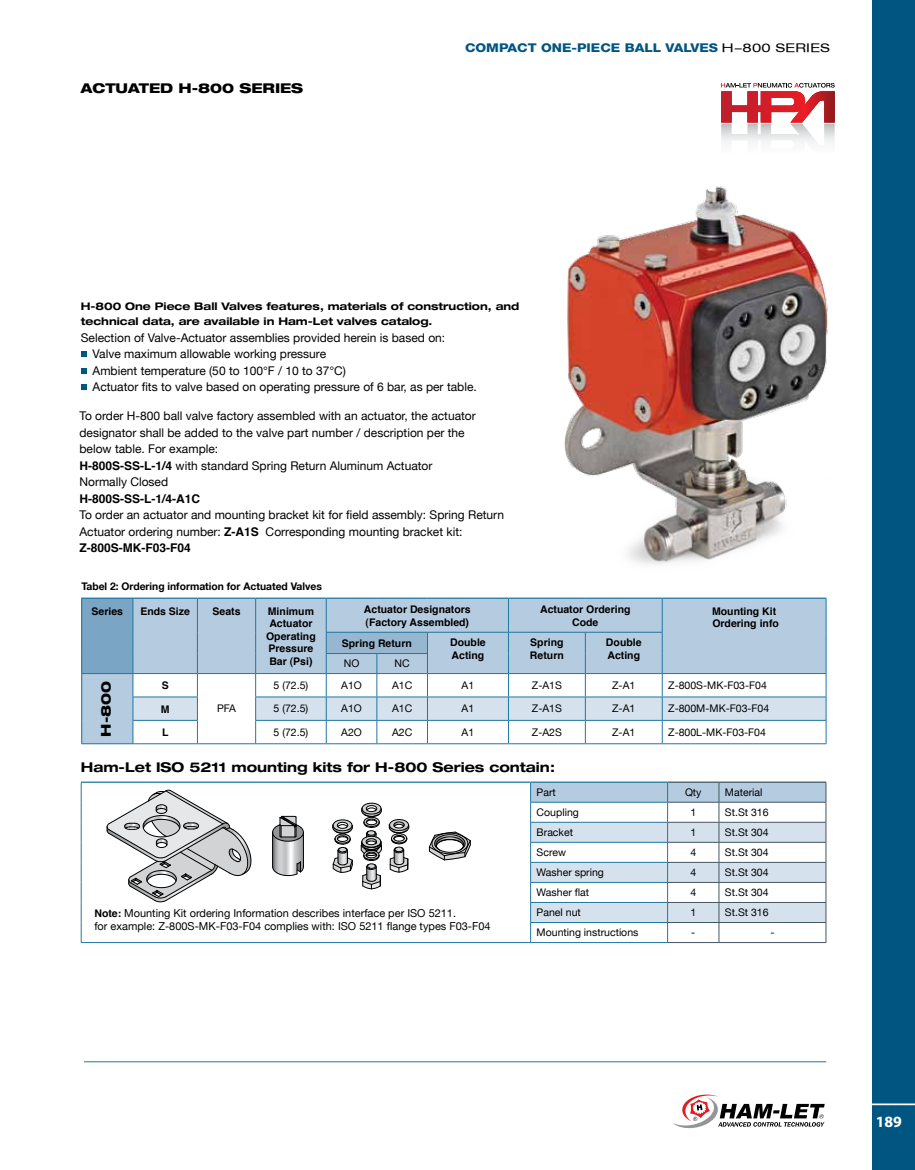
<style>
.page{position:relative;width:915px;height:1170px;background:#fff}
.page>*{position:absolute;margin:0;border:0;box-sizing:border-box;transform-origin:0 0}
.t1{font:700 15.75px "Myriad Pro";color:#fff}
.t2{font:700 expanded 13.5px "Helvetica Neue";color:#000}
.t3{font:800 expanded 13.5px "Helvetica Neue";color:#000}
.t4{font:12px/16.5px "Helvetica Neue LT";color:#000}
.t5{font:800 12px "Helvetica Neue LT";color:#005581;scale:1.15 1}
.t6{font:700 12px "Helvetica";color:#000}
.t7{font:10.95px/13.5px "Helvetica Neue LT";color:#000}
.t8{font:10.5px "Helvetica Neue LT";color:#000}
.t9{font:700 10.5px/12.6px "Helvetica";color:#000}
.t10{font:700 expanded 10.5px/15px "Helvetica Neue";color:#000}
.t11{font:700 10.5px "Helvetica Neue LT";color:#000}
.s1{font-weight:400;font-stretch:expanded;color:#000}
.s2{font-family:"Helvetica";font-weight:700}
.s3{font-family:"Helvetica";font-weight:700;font-size:10.5px}
</style>
<div class="page">
<div style="left:871px;top:0;width:43px;height:1169px;background:#005581"></div>
<svg style="left:673px;top:1094px;width:151px;height:33px"></svg>
<hr style="left:858px;top:1103px;width:56px;height:2px;background:#fff">
<hr style="left:667px;top:942px;width:51px;height:1px;background:#455761">
<hr style="left:718px;top:942px;width:108px;height:1px;background:#455761">
<hr style="left:667px;top:781px;width:51px;height:1px;background:#455761">
<hr style="left:718px;top:781px;width:108px;height:1px;background:#455761">
<svg style="left:81px;top:782px;width:1px;height:160px"></svg>
<hr style="left:81px;top:942px;width:449px;height:1px;background:#1f78a1">
<svg style="left:530px;top:782px;width:296px;height:160px"></svg>
<hr style="left:530px;top:942px;width:137px;height:1px;background:#1f78a1">
<hr style="left:81px;top:781px;width:449px;height:1px;background:#1f78a1">
<hr style="left:530px;top:781px;width:137px;height:1px;background:#1f78a1">
<div style="left:82px;top:598px;width:51px;height:75px;background:#7aa5c5"></div>
<div style="left:133px;top:598px;width:692px;height:34px;background:#b5cbdf"></div>
<div style="left:82px;top:673px;width:51px;height:70px;background:#b5cbdf"></div>
<hr style="left:81px;top:599px;width:1px;height:33px;background:#1f78a1">
<hr style="left:133px;top:599px;width:1px;height:33px;background:#1f78a1">
<hr style="left:197px;top:599px;width:1px;height:33px;background:#1f78a1">
<hr style="left:255px;top:599px;width:1px;height:33px;background:#1f78a1">
<hr style="left:326px;top:598px;width:1px;height:34px;background:#1f78a1">
<hr style="left:508px;top:598px;width:1px;height:34px;background:#1f78a1">
<hr style="left:661px;top:598px;width:1px;height:34px;background:#1f78a1">
<hr style="left:825px;top:599px;width:1px;height:33px;background:#1f78a1">
<hr style="left:81px;top:673px;width:52px;height:1px;background:#1f78a1">
<svg style="left:81px;top:632px;width:1px;height:111px"></svg>
<hr style="left:81px;top:743px;width:52px;height:1px;background:#1f78a1">
<hr style="left:197px;top:743px;width:58px;height:1px;background:#1f78a1">
<hr style="left:133px;top:743px;width:64px;height:1px;background:#1f78a1">
<svg style="left:133px;top:632px;width:693px;height:111px"></svg>
<hr style="left:255px;top:743px;width:71px;height:1px;background:#1f78a1">
<hr style="left:326px;top:743px;width:51px;height:1px;background:#1f78a1">
<hr style="left:377px;top:743px;width:50px;height:1px;background:#1f78a1">
<hr style="left:427px;top:743px;width:81px;height:1px;background:#1f78a1">
<hr style="left:508px;top:743px;width:77px;height:1px;background:#1f78a1">
<hr style="left:585px;top:743px;width:77px;height:1px;background:#1f78a1">
<hr style="left:662px;top:743px;width:164px;height:1px;background:#1f78a1">
<hr style="left:81px;top:597px;width:52px;height:1px;background:#1f78a1">
<hr style="left:133px;top:597px;width:64px;height:1px;background:#1f78a1">
<hr style="left:197px;top:597px;width:58px;height:1px;background:#1f78a1">
<hr style="left:255px;top:597px;width:71px;height:1px;background:#1f78a1">
<hr style="left:326px;top:597px;width:51px;height:1px;background:#1f78a1">
<hr style="left:377px;top:597px;width:50px;height:1px;background:#1f78a1">
<hr style="left:427px;top:597px;width:81px;height:1px;background:#1f78a1">
<hr style="left:508px;top:597px;width:77px;height:1px;background:#1f78a1">
<hr style="left:585px;top:597px;width:77px;height:1px;background:#1f78a1">
<hr style="left:662px;top:597px;width:164px;height:1px;background:#1f78a1">
<svg style="left:272px;top:815px;width:32px;height:61px"></svg>
<svg style="left:332px;top:819px;width:21px;height:53px"></svg>
<svg style="left:360px;top:802px;width:22px;height:87px"></svg>
<svg style="left:388px;top:819px;width:21px;height:53px"></svg>
<svg style="left:107px;top:789px;width:144px;height:113px"></svg>
<svg style="left:428px;top:831px;width:43px;height:29px"></svg>
<svg style="left:81px;top:351px;width:5px;height:6px"></svg>
<svg style="left:81px;top:368px;width:5px;height:5px"></svg>
<svg style="left:81px;top:384px;width:5px;height:6px"></svg>
<svg style="left:720px;top:83px;width:114px;height:59px"></svg>
<hr style="left:84px;top:1061px;width:742px;height:1px;background:#1f78a1">
<img style="left:564px;top:186px;width:264px;height:379px">
<p class="t3" style="left:81px;top:79px;width:224px">ACTUATED H-800 SERIES</p>
<p class="t5" style="left:465px;top:40px;width:318px">COMPACT ONE-PIECE BALL VALVES <span class="s1">H-800 SERIES</span></p>
<p class="t10" style="left:81px;top:299px;width:440px">H-800 One Piece Ball Valves features, materials of construction, and technical data, are available in Ham-Let valves catalog.</p>
<p class="t4" style="left:93px;top:329px;width:385px;text-indent:-12px">Selection of Valve-Actuator assemblies provided herein is based on:<br>Valve maximum allowable working pressure<br>Ambient temperature (50 to 100°F / 10 to 37°C)<br>Actuator fits to valve based on operating pressure of 6 bar, as per table.</p>
<p class="t4" style="left:79px;top:407px;width:398px">To order H-800 ball valve factory assembled with an actuator, the actuator designator shall be added to the valve part number / description per the below table. For example:<br><span class="s2">H-800S-SS-L-1/4</span> with standard Spring Return Aluminum Actuator Normally Closed</p>
<p class="t6" style="left:79px;top:489px;width:122px">H-800S-SS-L-1/4-A1C</p>
<p class="t4" style="left:79px;top:506px;width:426px">To order an actuator and mounting bracket kit for field assembly: Spring Return<br>Actuator ordering number: <span class="s2">Z-A1S</span> Corresponding mounting bracket kit:</p>
<p class="t6" style="left:79px;top:538px;width:113px">Z-800S-MK-F03-F04</p>
<p class="t11" style="left:81px;top:580px;width:242px">Tabel 2: Ordering information for Actuated Valves</p>
<p class="t9" style="left:91px;top:604px;width:33px">Series</p>
<p class="t9" style="left:140px;top:604px;width:51px">Ends Size</p>
<p class="t9" style="left:212px;top:604px;width:30px">Seats</p>
<p class="t9" style="left:266px;top:604px;width:51px;text-align:center">Minimum<br>Actuator<br>Operating<br>Pressure<br>Bar (Psi)</p>
<p class="t9" style="left:364px;top:603px;width:108px">Actuator Designators (Factory Assembled)</p>
<p class="t9" style="left:540px;top:603px;width:92px;text-align:center">Actuator Ordering<br>Code</p>
<p class="t9" style="left:711px;top:604px;width:68px">Mounting Kit<br>Ordering info</p>
<p class="t9" style="left:342px;top:637px;width:72px">Spring Return</p>
<p class="t9" style="left:450px;top:636px;width:37px">Double<br>Acting</p>
<p class="t9" style="left:530px;top:636px;width:35px">Spring<br>Return</p>
<p class="t9" style="left:605px;top:636px;width:37px">Double<br>Acting</p>
<p class="t8" style="left:343px;top:657px;width:17px">NO</p>
<p class="t8" style="left:394px;top:657px;width:17px">NC</p>
<p class="t3" style="left:97px;top:736px;width:57px;rotate:-90deg">H-800</p>
<p class="t9" style="left:162px;top:679px;width:9px">S</p>
<p class="t8" style="left:273px;top:679px;width:36px">5 (72.5)</p>
<p class="t8" style="left:341px;top:679px;width:22px">A1O</p>
<p class="t8" style="left:392px;top:679px;width:22px">A1C</p>
<p class="t8" style="left:461px;top:679px;width:14px">A1</p>
<p class="t8" style="left:531px;top:679px;width:31px">Z-A1S</p>
<p class="t8" style="left:612px;top:679px;width:25px">Z-A1</p>
<p class="t8" style="left:668px;top:679px;width:100px">Z-800S-MK-F03-F04</p>
<p class="t9" style="left:161px;top:702px;width:10px">M</p>
<p class="t8" style="left:273px;top:702px;width:36px">5 (72.5)</p>
<p class="t8" style="left:341px;top:702px;width:22px">A1O</p>
<p class="t8" style="left:392px;top:702px;width:22px">A1C</p>
<p class="t8" style="left:461px;top:702px;width:14px">A1</p>
<p class="t8" style="left:531px;top:702px;width:31px">Z-A1S</p>
<p class="t8" style="left:612px;top:702px;width:25px">Z-A1</p>
<p class="t8" style="left:668px;top:702px;width:102px">Z-800M-MK-F03-F04</p>
<p class="t9" style="left:162px;top:726px;width:8px">L</p>
<p class="t8" style="left:273px;top:725px;width:36px">5 (72.5)</p>
<p class="t8" style="left:341px;top:725px;width:22px">A2O</p>
<p class="t8" style="left:392px;top:725px;width:22px">A2C</p>
<p class="t8" style="left:461px;top:725px;width:14px">A1</p>
<p class="t8" style="left:531px;top:725px;width:31px">Z-A2S</p>
<p class="t8" style="left:612px;top:725px;width:25px">Z-A1</p>
<p class="t8" style="left:668px;top:725px;width:99px">Z-800L-MK-F03-F04</p>
<p class="t2" style="left:81px;top:758px;width:475px">Ham-Let ISO 5211 mounting kits for H-800 Series contain:</p>
<p class="t8" style="left:217px;top:702px;width:21px">PFA</p>
<p class="t7" style="left:94px;top:905px;width:397px"><span class="s3">Note:</span> Mounting Kit ordering Information describes interface per ISO 5211.<br>for example: Z-800S-MK-F03-F04 complies with: ISO 5211 flange types F03-F04</p>
<p class="t8" style="left:536px;top:785px;width:21px">Part</p>
<p class="t8" style="left:684px;top:785px;width:18px">Qty</p>
<p class="t8" style="left:724px;top:785px;width:39px">Material</p>
<p class="t8" style="left:536px;top:805px;width:44px">Coupling</p>
<p class="t8" style="left:690px;top:805px;width:7px">1</p>
<p class="t8" style="left:724px;top:805px;width:45px">St.St 316</p>
<p class="t8" style="left:536px;top:825px;width:38px">Bracket</p>
<p class="t8" style="left:690px;top:825px;width:7px">1</p>
<p class="t8" style="left:724px;top:825px;width:45px">St.St 304</p>
<p class="t8" style="left:536px;top:845px;width:31px">Screw</p>
<p class="t8" style="left:690px;top:845px;width:7px">4</p>
<p class="t8" style="left:724px;top:845px;width:45px">St.St 304</p>
<p class="t8" style="left:536px;top:865px;width:69px">Washer spring</p>
<p class="t8" style="left:690px;top:865px;width:7px">4</p>
<p class="t8" style="left:724px;top:865px;width:45px">St.St 304</p>
<p class="t8" style="left:536px;top:885px;width:54px">Washer flat</p>
<p class="t8" style="left:690px;top:885px;width:7px">4</p>
<p class="t8" style="left:724px;top:885px;width:45px">St.St 304</p>
<p class="t8" style="left:536px;top:905px;width:46px">Panel nut</p>
<p class="t8" style="left:690px;top:905px;width:7px">1</p>
<p class="t8" style="left:724px;top:905px;width:45px">St.St 316</p>
<p class="t8" style="left:536px;top:925px;width:103px">Mounting instructions</p>
<p class="t8" style="left:691px;top:925px;width:6px">-</p>
<p class="t8" style="left:770px;top:925px;width:6px">-</p>
<h1 class="t1" style="left:875px;top:1111px;width:27px">189</h1>
</div>
